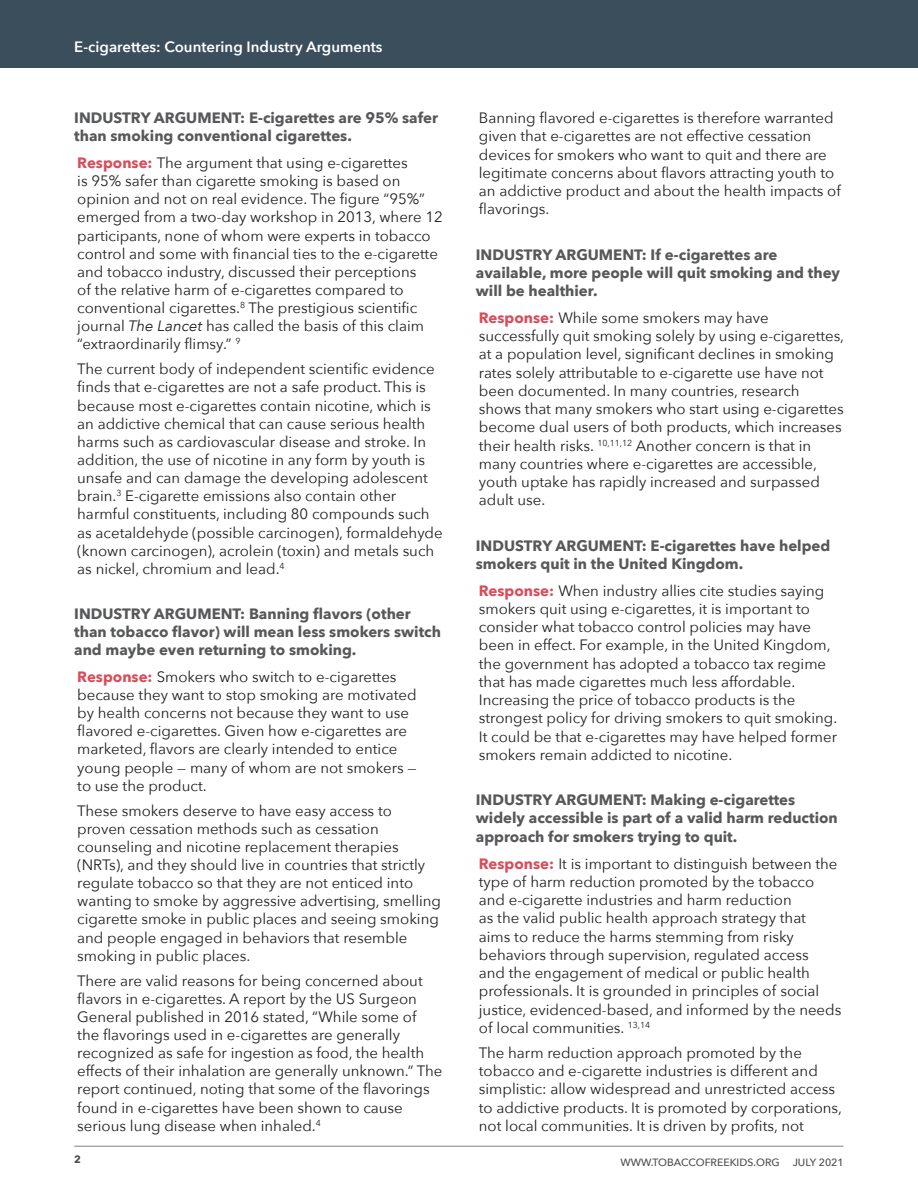
<style>
.page{position:relative;width:918px;height:1188px;background:#fff}
.page>*{position:absolute;margin:0;border:0;box-sizing:border-box;transform-origin:0 0}
.p_base{font:15px/18.1px "Avenir Next";color:#231f20}
.argument{font:700 15px/18.3px "Avenir Next";color:#57585a}
.t1{font:600 15px "Avenir Next";color:#fff}
.t2{font:500 10.5px "Avenir Next";color:#4b4c4d}
.t3{font:700 10.5px "Avenir Next";color:#4b4c4d}
.s1{font-weight:700;color:#d84d5b}
.s2{font-style:italic}
</style>
<div class="page">
<hr style="left:74px;top:1146px;width:769px;height:1px;background:#808285">
<div style="left:0;top:0;width:918px;height:68px;background:#3a4e5c"></div>
<p class="t1" style="left:74px;top:34px;width:310px">E-cigarettes: Countering Industry Arguments</p>
<p class="argument" style="left:74px;top:109px;width:365px">INDUSTRY ARGUMENT: E-cigarettes are 95% safer than smoking conventional cigarettes.</p>
<p class="p_base" style="left:77px;top:153px;width:367px"><span class="s1">Response:</span> The argument that using e-cigarettes<br>is 95% safer than cigarette smoking is based on opinion and not on real evidence. The figure “95%” emerged from a two-day workshop in 2013, where 12 participants, none of whom were experts in tobacco control and some with financial ties to the e-cigarette and tobacco industry, discussed their perceptions<br>of the relative harm of e-cigarettes compared to conventional cigarettes.<sup>8</sup> The prestigious scientific journal <span class="s2">The Lancet</span> has called the basis of this claim “extraordinarily flimsy.” <sup>9</sup></p>
<p class="p_base" style="left:77px;top:359px;width:367px">The current body of independent scientific evidence finds that e-cigarettes are not a safe product. This is because most e-cigarettes contain nicotine, which is an addictive chemical that can cause serious health harms such as cardiovascular disease and stroke. In addition, the use of nicotine in any form by youth is unsafe and can damage the developing adolescent brain.<sup>3</sup> E-cigarette emissions also contain other harmful constituents, including 80 compounds such as acetaldehyde (possible carcinogen), formaldehyde (known carcinogen), acrolein (toxin) and metals such as nickel, chromium and lead.<sup>4</sup></p>
<p class="argument" style="left:74px;top:604px;width:368px">INDUSTRY ARGUMENT: Banning flavors (other than tobacco flavor) will mean less smokers switch and maybe even returning to smoking.</p>
<p class="p_base" style="left:77px;top:667px;width:341px"><span class="s1">Response:</span> Smokers who switch to e-cigarettes because they want to stop smoking are motivated by health concerns not because they want to use flavored e-cigarettes. Given how e-cigarettes are marketed, flavors are clearly intended to entice young people — many of whom are not smokers — to use the product.</p>
<p class="p_base" style="left:77px;top:801px;width:365px">These smokers deserve to have easy access to proven cessation methods such as cessation counseling and nicotine replacement therapies (NRTs), and they should live in countries that strictly regulate tobacco so that they are not enticed into wanting to smoke by aggressive advertising, smelling cigarette smoke in public places and seeing smoking and people engaged in behaviors that resemble smoking in public places.</p>
<p class="p_base" style="left:77px;top:971px;width:367px">There are valid reasons for being concerned about flavors in e-cigarettes. A report by the US Surgeon General published in 2016 stated, “While some of<br>the flavorings used in e-cigarettes are generally recognized as safe for ingestion as food, the health effects of their inhalation are generally unknown.” The report continued, noting that some of the flavorings found in e-cigarettes have been shown to cause serious lung disease when inhaled.<sup>4</sup></p>
<p class="p_base" style="left:479px;top:108px;width:363px">Banning flavored e-cigarettes is therefore warranted given that e-cigarettes are not effective cessation devices for smokers who want to quit and there are legitimate concerns about flavors attracting youth to an addictive product and about the health impacts of flavorings.</p>
<p class="argument" style="left:476px;top:245px;width:366px">INDUSTRY ARGUMENT: If e-cigarettes are available, more people will quit smoking and they will be healthier.</p>
<p class="p_base" style="left:479px;top:308px;width:367px"><span class="s1">Response:</span> While some smokers may have successfully quit smoking solely by using e-cigarettes, at a population level, significant declines in smoking rates solely attributable to e-cigarette use have not been documented. In many countries, research shows that many smokers who start using e-cigarettes become dual users of both products, which increases their health risks. <sup>10,11,12</sup> Another concern is that in many countries where e-cigarettes are accessible, youth uptake has rapidly increased and surpassed adult use.</p>
<p class="argument" style="left:476px;top:536px;width:356px">INDUSTRY ARGUMENT: E-cigarettes have helped smokers quit in the United Kingdom.</p>
<p class="p_base" style="left:479px;top:581px;width:360px"><span class="s1">Response:</span> When industry allies cite studies saying smokers quit using e-cigarettes, it is important to consider what tobacco control policies may have been in effect. For example, in the United Kingdom, the government has adopted a tobacco tax regime that has made cigarettes much less affordable.<br>Increasing the price of tobacco products is the strongest policy for driving smokers to quit smoking.<br>It could be that e-cigarettes may have helped former smokers remain addicted to nicotine.</p>
<p class="argument" style="left:476px;top:791px;width:363px">INDUSTRY ARGUMENT: Making e-cigarettes widely accessible is part of a valid harm reduction approach for smokers trying to quit.</p>
<p class="p_base" style="left:479px;top:854px;width:364px"><span class="s1">Response:</span> It is important to distinguish between the type of harm reduction promoted by the tobacco and e-cigarette industries and harm reduction<br>as the valid public health approach strategy that<br>aims to reduce the harms stemming from risky behaviors through supervision, regulated access<br>and the engagement of medical or public health professionals. It is grounded in principles of social justice, evidenced-based, and informed by the needs of local communities. <sup>13,14</sup></p>
<p class="p_base" style="left:479px;top:1043px;width:365px">The harm reduction approach promoted by the tobacco and e-cigarette industries is different and simplistic: allow widespread and unrestricted access to addictive products. It is promoted by corporations, not local communities. It is driven by profits, not</p>
<p class="t3" style="left:74px;top:1151px;width:8px">2</p>
<p class="t2" style="left:620px;top:1154px;width:225px">WWW.TOBACCOFREEKIDS.ORG JULY 2021</p>
</div>
